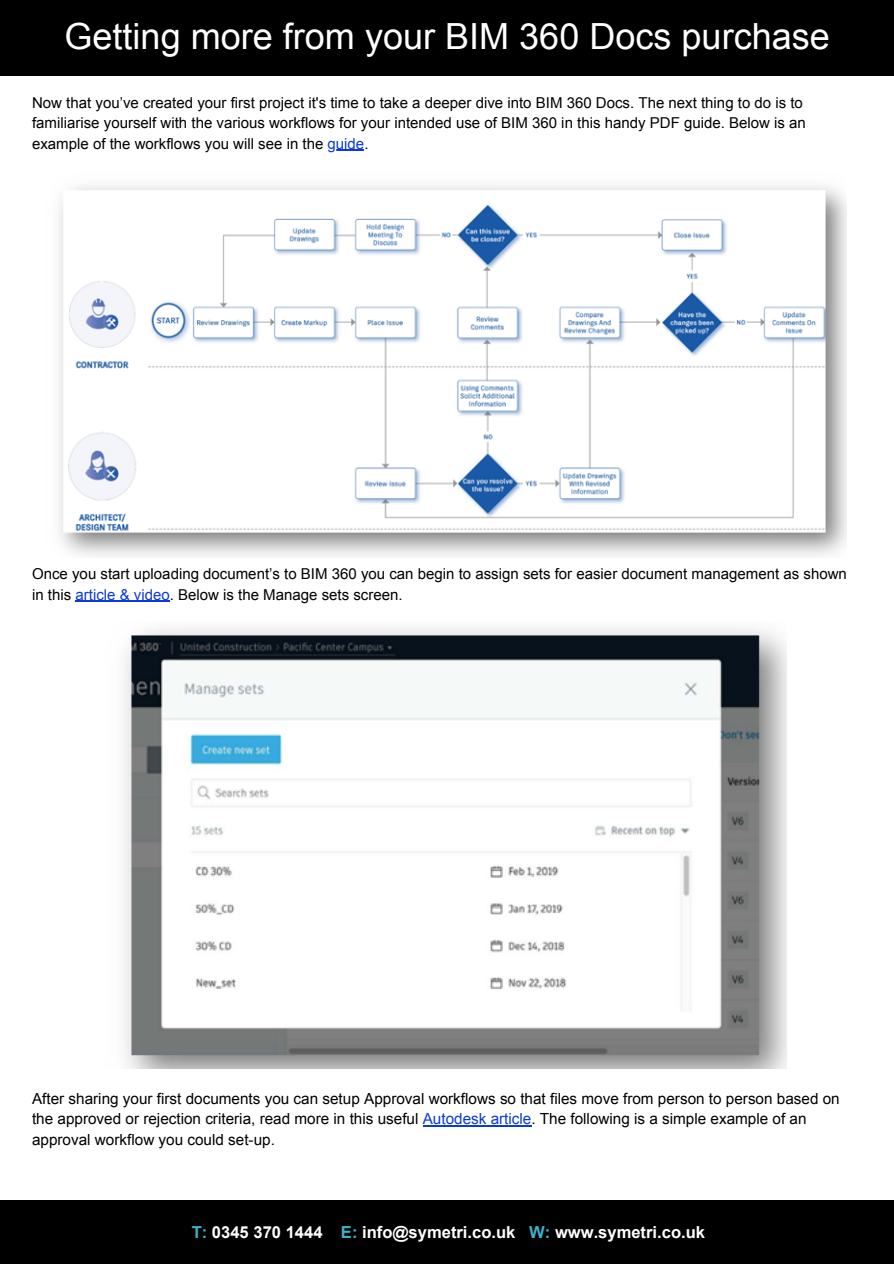
<style>
.page{position:relative;width:894px;height:1264px;background:#fff}
.page>*{position:absolute;margin:0;border:0;box-sizing:border-box;transform-origin:0 0}
.t1{font:36px "Arial";color:#fff}
.t2{font:700 16.5px "Arial";color:#fff}
.t3{font:15.3px/20.5px "Arial";color:#000}
.t4{font:15px/20.2px "Arial";color:#000}
.s1{color:#0b3ad8}
.s2{color:#3eb1c8}
</style>
<div class="page">
<div style="left:0;top:1200px;width:893px;height:63px;background:#000"></div>
<div style="left:0;top:0;width:893px;height:75px;background:#000"></div>
<img style="left:59px;top:186px;width:787px;height:370px">
<img style="left:124px;top:628px;width:662px;height:440px">
<hr style="left:327px;top:150px;width:37px;height:1px;background:#0b3ad8">
<hr style="left:75px;top:600px;width:95px;height:1px;background:#0b3ad8">
<hr style="left:422px;top:1125px;width:109px;height:1px;background:#0b3ad8">
<h1 class="t1" style="left:64px;top:16px;width:766px">Getting more from your BIM 360 Docs purchase</h1>
<p class="t4" style="left:32px;top:93px;width:775px">Now that you’ve created your first project it's time to take a deeper dive into BIM 360 Docs. The next thing to do is to familiarise yourself with the various workflows for your intended use of BIM 360 in this handy PDF guide. Below is an example of the workflows you will see in the <span class="s1">guide</span>.</p>
<p class="t4" style="left:32px;top:564px;width:816px">Once you start uploading document’s to BIM 360 you can begin to assign sets for easier document management as shown in this <span class="s1">article &amp; video</span>. Below is the Manage sets screen.</p>
<p class="t3" style="left:32px;top:1088px;width:808px">After sharing your first documents you can setup Approval workflows so that files move from person to person based on the approved or rejection criteria, read more in this useful <span class="s1">Autodesk article</span>. The following is a simple example of an approval workflow you could set-up.</p>
<p class="t2" style="left:192px;top:1223px;width:514px"><span class="s2">T:</span> 0345 370 1444 <span class="s2">E:</span> info@symetri.co.uk <span class="s2">W:</span> www.symetri.co.uk</p>
</div>
